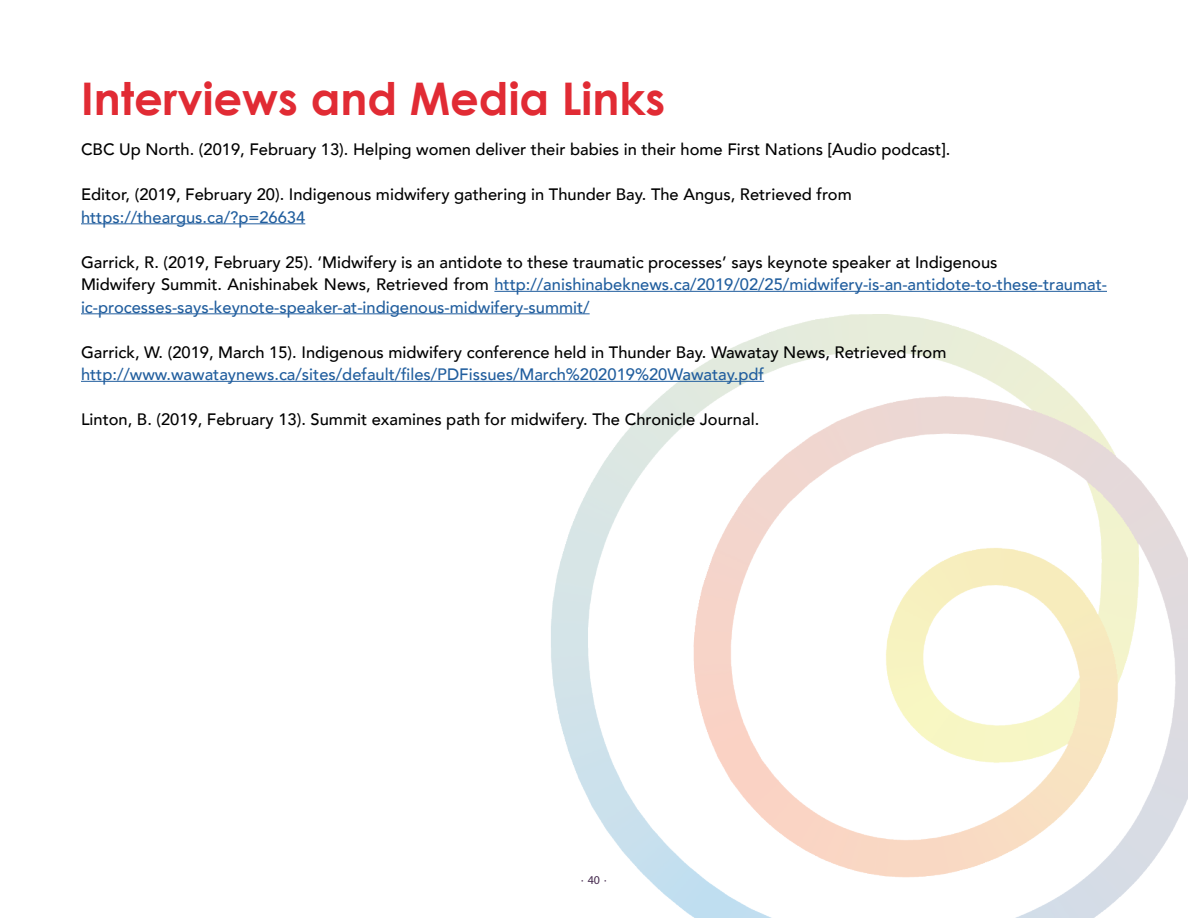
<style>
.page{position:relative;width:1188px;height:918px;background:#fff}
.page>*{position:absolute;margin:0;border:0;box-sizing:border-box;transform-origin:0 0}
.t1{font:700 45px "Century Gothic";color:#e12b34}
.t2{font:500 16.5px/22.5px "Avenir";color:#000}
.t3{font:500 16.5px "Avenir";color:#215e9e}
.t4{font:12px "Myriad Pro";color:#452a4e}
.s1{color:#215e9e}
</style>
<div class="page">
<img style="left:509px;top:314px;width:679px;height:604px">
<hr style="left:81px;top:223px;width:224px;height:1px;background:#215e9e">
<hr style="left:494px;top:291px;width:613px;height:1px;background:#215e9e">
<hr style="left:81px;top:313px;width:509px;height:1px;background:#215e9e">
<hr style="left:81px;top:381px;width:683px;height:1px;background:#215e9e">
<h1 class="t1" style="left:81px;top:70px;width:586px">Interviews and Media Links</h1>
<p class="t2" style="left:81px;top:137px;width:871px">CBC Up North. (2019, February 13). Helping women deliver their babies in their home First Nations [Audio podcast].</p>
<p class="t2" style="left:81px;top:182px;width:772px">Editor, (2019, February 20). Indigenous midwifery gathering in Thunder Bay. The Angus, Retrieved from</p>
<p class="t3" style="left:81px;top:203px;width:226px">https://theargus.ca/?p=26634</p>
<p class="t2" style="left:81px;top:250px;width:1028px">Garrick, R. (2019, February 25). ‘Midwifery is an antidote to these traumatic processes’ says keynote speaker at Indigenous<br>Midwifery Summit. Anishinabek News, Retrieved from <span class="s1">http://anishinabeknews.ca/2019/02/25/midwifery-is-an-antidote-to-these-traumat&shy;ic-processes-says-keynote-speaker-at-indigenous-midwifery-summit/</span></p>
<p class="t2" style="left:81px;top:340px;width:867px">Garrick, W. (2019, March 15). Indigenous midwifery conference held in Thunder Bay. Wawatay News, Retrieved from</p>
<p class="t3" style="left:81px;top:360px;width:685px">http://www.wawataynews.ca/sites/default/files/PDFissues/March%202019%20Wawatay.pdf</p>
<p class="t2" style="left:81px;top:407px;width:680px">Linton, B. (2019, February 13). Summit examines path for midwifery. The Chronicle Journal.</p>
<p class="t4" style="left:581px;top:873px;width:27px">· 40 ·</p>
</div>
